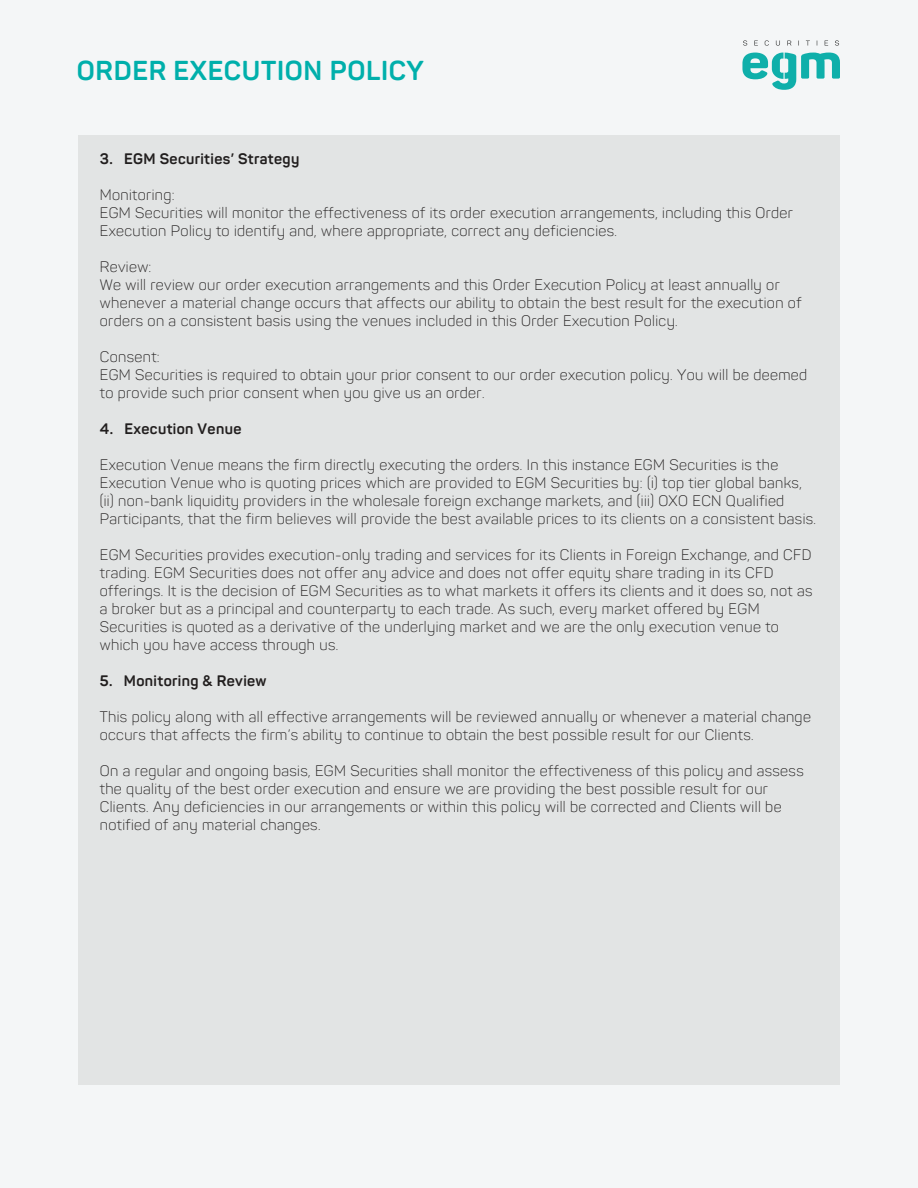
<style>
.page{position:relative;width:918px;height:1188px;background:#f4f6f7}
.page>*{position:absolute;margin:0;border:0;box-sizing:border-box;transform-origin:0 0}
.t1{font:700 27px "Panton";letter-spacing:.025em;color:#00afab}
.t2{font:300 15px/18px "Panton";letter-spacing:.025em;color:#211e1e}
.t3{font:700 15px "Panton";letter-spacing:.025em;color:#211e1e}
</style>
<div class="page">
<div style="left:79px;top:136px;width:761px;height:949px;background:#e2e4e4"></div>
<svg style="left:742px;top:53px;width:98px;height:37px"></svg>
<svg style="left:743px;top:40px;width:4px;height:6px"></svg>
<svg style="left:754px;top:41px;width:4px;height:5px"></svg>
<svg style="left:765px;top:40px;width:4px;height:6px"></svg>
<svg style="left:776px;top:41px;width:4px;height:5px"></svg>
<svg style="left:787px;top:41px;width:4px;height:5px"></svg>
<svg style="left:835px;top:40px;width:4px;height:6px"></svg>
<h1 class="t1" style="left:77px;top:54px;width:349px">ORDER EXECUTION POLICY</h1>
<p class="t3" style="left:100px;top:149px;width:201px">3. EGM Securities’ Strategy</p>
<p class="t2" style="left:100px;top:186px;width:695px">Monitoring:<br>EGM Securities will monitor the effectiveness of its order execution arrangements, including this Order<br>Execution Policy to identify and, where appropriate, correct any deficiencies.</p>
<p class="t2" style="left:100px;top:258px;width:703px">Review:<br>We will review our order execution arrangements and this Order Execution Policy at least annually or whenever a material change occurs that affects our ability to obtain the best result for the execution of orders on a consistent basis using the venues included in this Order Execution Policy.</p>
<p class="t2" style="left:100px;top:348px;width:709px">Consent:<br>EGM Securities is required to obtain your prior consent to our order execution policy. You will be deemed to provide such prior consent when you give us an order.</p>
<p class="t3" style="left:100px;top:419px;width:143px">4. Execution Venue</p>
<p class="t2" style="left:100px;top:456px;width:718px">Execution Venue means the firm directly executing the orders. In this instance EGM Securities is the Execution Venue who is quoting prices which are provided to EGM Securities by: (i) top tier global banks, (ii) non-bank liquidity providers in the wholesale foreign exchange markets, and (iii) OXO ECN Qualified Participants, that the firm believes will provide the best available prices to its clients on a consistent basis.</p>
<p class="t2" style="left:100px;top:546px;width:714px">EGM Securities provides execution-only trading and services for its Clients in Foreign Exchange, and CFD trading. EGM Securities does not offer any advice and does not offer equity share trading in its CFD offerings. It is the decision of EGM Securities as to what markets it offers its clients and it does so, not as a broker but as a principal and counterparty to each trade. As such, every market offered by EGM Securities is quoted as a derivative of the underlying market and we are the only execution venue to which you have access through us.</p>
<p class="t3" style="left:100px;top:671px;width:168px">5. Monitoring &amp; Review</p>
<p class="t2" style="left:100px;top:708px;width:713px">This policy along with all effective arrangements will be reviewed annually or whenever a material change occurs that affects the firm’s ability to continue to obtain the best possible result for our Clients.</p>
<p class="t2" style="left:100px;top:762px;width:705px">On a regular and ongoing basis, EGM Securities shall monitor the effectiveness of this policy and assess the quality of the best order execution and ensure we are providing the best possible result for our Clients. Any deficiencies in our arrangements or within this policy will be corrected and Clients will be notified of any material changes.</p>
</div>
